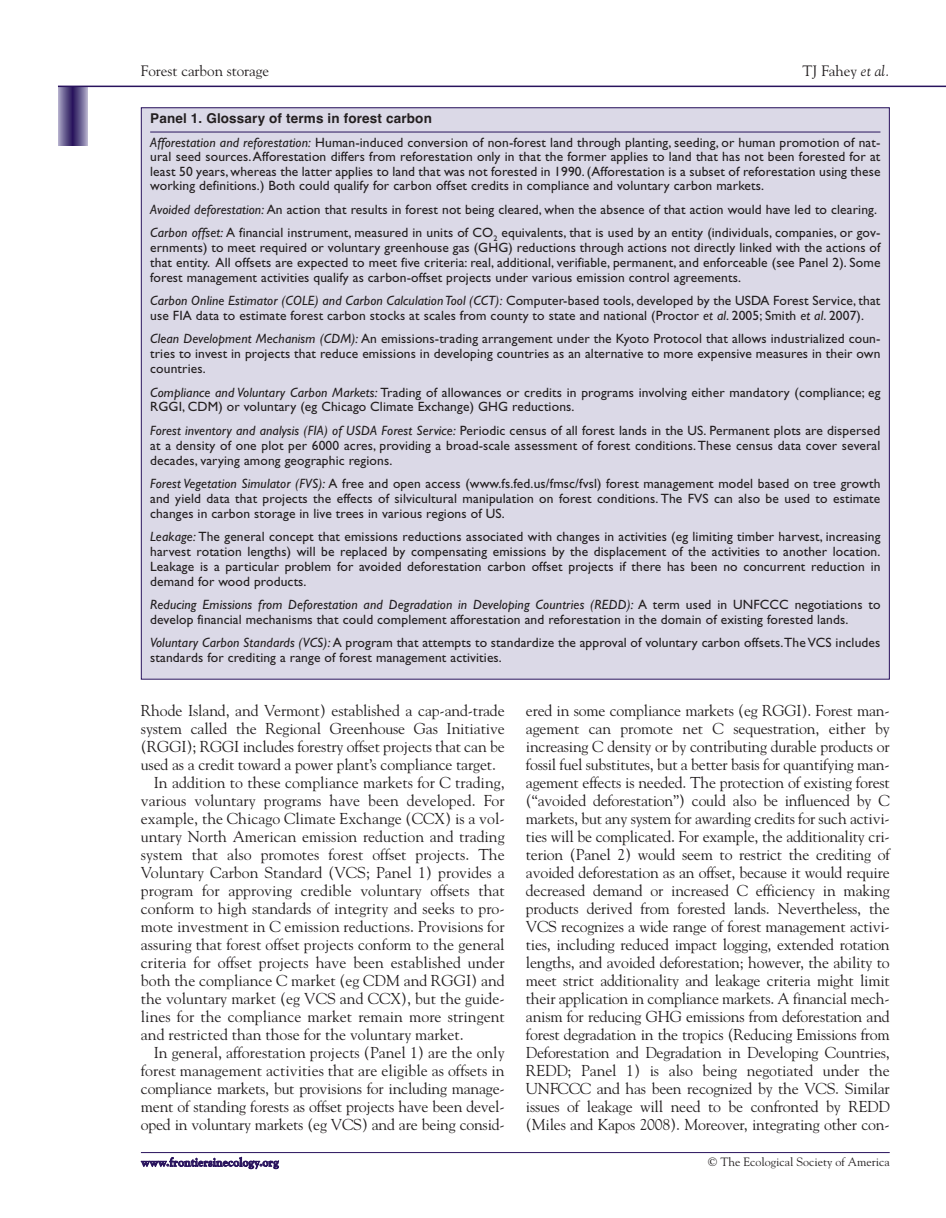
<style>
.page{position:relative;width:946px;height:1218px;background:#fff}
.page>*{position:absolute;margin:0;border:0;box-sizing:border-box;transform-origin:0 0}
.t1{font:15.75px/18px "Goudy";color:#231f20;text-align:justify}
.t2{font:15px "Goudy";color:#231f20}
.t3{font:13.5px/14.9px "Gill Sans";letter-spacing:.01em;color:#231f20;text-align:justify}
.t4{font:700 13.5px "Helvetica";letter-spacing:.01em;color:#231f20}
.t5{font:12px "Goudy";color:#231f20}
.t6{font:700 12px "Goudy";color:#29135d}
.s1{font-style:italic}
</style>
<div class="page">
<div style="left:58px;top:86px;width:30px;height:60px;background:#bfbbd3"></div>
<div style="left:58px;top:86px;width:29px;height:60px;background:#bab5cf"></div>
<div style="left:59px;top:86px;width:28px;height:60px;background:#b0abc9"></div>
<div style="left:59px;top:86px;width:27px;height:60px;background:#aba6c5"></div>
<div style="left:60px;top:86px;width:26px;height:60px;background:#a29cbe"></div>
<div style="left:60px;top:86px;width:25px;height:60px;background:#9c95ba"></div>
<div style="left:61px;top:86px;width:24px;height:60px;background:#958fb4"></div>
<div style="left:61px;top:86px;width:23px;height:60px;background:#9189b1"></div>
<div style="left:62px;top:86px;width:22px;height:60px;background:#8a82ab"></div>
<div style="left:62px;top:86px;width:21px;height:60px;background:#857da8"></div>
<div style="left:63px;top:86px;width:20px;height:60px;background:#7e75a2"></div>
<div style="left:63px;top:86px;width:19px;height:60px;background:#79719f"></div>
<div style="left:64px;top:86px;width:18px;height:60px;background:#736a99"></div>
<div style="left:64px;top:86px;width:17px;height:60px;background:#6f6697"></div>
<div style="left:65px;top:86px;width:16px;height:60px;background:#696091"></div>
<div style="left:65px;top:86px;width:15px;height:60px;background:#655b8e"></div>
<div style="left:66px;top:86px;width:14px;height:60px;background:#60568a"></div>
<div style="left:66px;top:86px;width:13px;height:60px;background:#5d5186"></div>
<div style="left:67px;top:86px;width:12px;height:60px;background:#564b81"></div>
<div style="left:68px;top:86px;width:10px;height:60px;background:#4f417a"></div>
<div style="left:69px;top:86px;width:8px;height:60px;background:#41316f"></div>
<div style="left:70px;top:86px;width:5px;height:60px;background:#3b2a6b"></div>
<hr style="left:71px;top:86px;width:4px;height:60px;background:#362567">
<hr style="left:72px;top:86px;width:1px;height:60px;background:#2c165f">
<hr style="left:73px;top:86px;width:1px;height:60px;background:#29135d">
<hr style="left:58px;top:86px;width:874px;height:1px;background:#29135d">
<svg style="left:932px;top:86px;width:13px;height:1px"></svg>
<hr style="left:141px;top:1152px;width:748px;height:1px;background:#29135d">
<div style="left:141px;top:108px;width:748px;height:571px;background:#dbd9e7"></div>
<hr style="left:150px;top:132px;width:730px;height:1px;background:#29135d">
<p class="t2" style="left:141px;top:65px;width:130px">Forest carbon storage</p>
<p class="t2" style="left:802px;top:65px;width:89px">TJ Fahey <span class="s1">et al.</span></p>
<p class="t4" style="left:150px;top:113px;width:283px">Panel 1. Glossary of terms in forest carbon</p>
<p class="t3" style="left:150px;top:136px;width:731px"><span class="s1">Afforestation and reforestation:</span> Human-induced conversion of non-forest land through planting, seeding, or human promotion of nat&shy;ural seed sources.Afforestation differs from reforestation only in that the former applies to land that has not been forested for at least 50 years, whereas the latter applies to land that was not forested in 1990. (Afforestation is a subset of reforestation using these working definitions.) Both could qualify for carbon offset credits in compliance and voluntary carbon markets.</p>
<p class="t3" style="left:150px;top:199px;width:731px;line-height:23.4px"><span class="s1">Avoided deforestation:</span> An action that results in forest not being cleared, when the absence of that action would have led to clearing.<br><span class="s1">Carbon offset:</span> A financial instrument, measured in units of CO<sub>2</sub> equivalents, that is used by an entity (individuals, companies, or gov-</p>
<p class="t3" style="left:150px;top:241px;width:731px">ernments) to meet required or voluntary greenhouse gas (GHG) reductions through actions not directly linked with the actions of that entity. All offsets are expected to meet five criteria: real, additional, verifiable, permanent, and enforceable (see Panel 2). Some forest management activities qualify as carbon-offset projects under various emission control agreements.</p>
<p class="t3" style="left:150px;top:295px;width:731px"><span class="s1">Carbon Online Estimator (COLE) and Carbon Calculation Tool (CCT):</span> Computer-based tools, developed by the USDA Forest Service, that use FIA data to estimate forest carbon stocks at scales from county to state and national (Proctor <span class="s1">et al</span>. 2005; Smith <span class="s1">et al</span>. 2007).</p>
<p class="t3" style="left:150px;top:333px;width:731px"><span class="s1">Clean Development Mechanism (CDM):</span> An emissions-trading arrangement under the Kyoto Protocol that allows industrialized coun&shy;tries to invest in projects that reduce emissions in developing countries as an alternative to more expensive measures in their own countries.</p>
<p class="t3" style="left:150px;top:386px;width:731px"><span class="s1">Compliance and Voluntary Carbon Markets:</span> Trading of allowances or credits in programs involving either mandatory (compliance; eg<br>RGGI, CDM) or voluntary (eg Chicago Climate Exchange) GHG reductions.</p>
<p class="t3" style="left:150px;top:424px;width:731px"><span class="s1">Forest inventory and analysis (FIA) of USDA Forest Service:</span> Periodic census of all forest lands in the US. Permanent plots are dispersed at a density of one plot per 6000 acres, providing a broad-scale assessment of forest conditions.These census data cover several decades, varying among geographic regions.</p>
<p class="t3" style="left:150px;top:477px;width:731px"><span class="s1">Forest Vegetation Simulator (FVS):</span> A free and open access (www.fs.fed.us/fmsc/fvsl) forest management model based on tree growth and yield data that projects the effects of silvicultural manipulation on forest conditions. The FVS can also be used to estimate changes in carbon storage in live trees in various regions of US.</p>
<p class="t3" style="left:150px;top:530px;width:731px"><span class="s1">Leakage:</span> The general concept that emissions reductions associated with changes in activities (eg limiting timber harvest, increasing harvest rotation lengths) will be replaced by compensating emissions by the displacement of the activities to another location.<br>Leakage is a particular problem for avoided deforestation carbon offset projects if there has been no concurrent reduction in demand for wood products.</p>
<p class="t3" style="left:150px;top:598px;width:731px"><span class="s1">Reducing Emissions from Deforestation and Degradation in Developing Countries (REDD):</span> A term used in UNFCCC negotiations to develop financial mechanisms that could complement afforestation and reforestation in the domain of existing forested lands.</p>
<p class="t3" style="left:150px;top:637px;width:731px"><span class="s1">Voluntary Carbon Standards (VCS):</span> A program that attempts to standardize the approval of voluntary carbon offsets.The VCS includes standards for crediting a range of forest management activities.</p>
<p class="t1" style="left:141px;top:702px;width:365px">Rhode Island, and Vermont) established a cap-and-trade</p>
<p class="t1" style="left:141px;top:720px;width:365px">system called the Regional Greenhouse Gas Initiative</p>
<p class="t1" style="left:141px;top:738px;width:365px">(RGGI); RGGI includes forestry offset projects that can be</p>
<p class="t1" style="left:141px;top:756px;width:356px">used as a credit toward a power plant’s compliance target.</p>
<p class="t1" style="left:154px;top:774px;width:352px">In addition to these compliance markets for C trading,</p>
<p class="t1" style="left:141px;top:792px;width:365px">various voluntary programs have been developed. For</p>
<p class="t1" style="left:141px;top:810px;width:365px">example, the Chicago Climate Exchange (CCX) is a vol-</p>
<p class="t1" style="left:141px;top:828px;width:365px">untary North American emission reduction and trading</p>
<p class="t1" style="left:141px;top:846px;width:365px">system that also promotes forest offset projects. The</p>
<p class="t1" style="left:141px;top:864px;width:365px">Voluntary Carbon Standard (VCS; Panel 1) provides a</p>
<p class="t1" style="left:141px;top:882px;width:365px">program for approving credible voluntary offsets that</p>
<p class="t1" style="left:141px;top:900px;width:365px">conform to high standards of integrity and seeks to pro-</p>
<p class="t1" style="left:141px;top:918px;width:365px">mote investment in C emission reductions. Provisions for</p>
<p class="t1" style="left:141px;top:936px;width:365px">assuring that forest offset projects conform to the general</p>
<p class="t1" style="left:141px;top:954px;width:365px">criteria for offset projects have been established under</p>
<p class="t1" style="left:141px;top:972px;width:365px">both the compliance C market (eg CDM and RGGI) and</p>
<p class="t1" style="left:141px;top:990px;width:365px">the voluntary market (eg VCS and CCX), but the guide-</p>
<p class="t1" style="left:141px;top:1008px;width:365px">lines for the compliance market remain more stringent</p>
<p class="t1" style="left:141px;top:1026px;width:324px">and restricted than those for the voluntary market.</p>
<p class="t1" style="left:154px;top:1044px;width:352px">In general, afforestation projects (Panel 1) are the only</p>
<p class="t1" style="left:141px;top:1062px;width:365px">forest management activities that are eligible as offsets in</p>
<p class="t1" style="left:141px;top:1080px;width:365px">compliance markets, but provisions for including manage-</p>
<p class="t1" style="left:141px;top:1098px;width:365px">ment of standing forests as offset projects have been devel-</p>
<p class="t1" style="left:141px;top:1116px;width:365px">oped in voluntary markets (eg VCS) and are being consid-</p>
<p class="t1" style="left:526px;top:702px;width:365px">ered in some compliance markets (eg RGGI). Forest man&shy;agement can promote net C sequestration, either by increasing C density or by contributing durable products or fossil fuel substitutes, but a better basis for quantifying man&shy;agement effects is needed. The protection of existing forest (“avoided deforestation”) could also be influenced by C markets, but any system for awarding credits for such activi&shy;ties will be complicated. For example, the additionality cri&shy;terion (Panel 2) would seem to restrict the crediting of avoided deforestation as an offset, because it would require decreased demand or increased C efficiency in making products derived from forested lands. Nevertheless, the VCS recognizes a wide range of forest management activi&shy;ties, including reduced impact logging, extended rotation lengths, and avoided deforestation; however, the ability to meet strict additionality and leakage criteria might limit their application in compliance markets. A financial mech&shy;anism for reducing GHG emissions from deforestation and forest degradation in the tropics (Reducing Emissions from Deforestation and Degradation in Developing Countries, REDD; Panel 1) is also being negotiated under the UNFCCC and has been recognized by the VCS. Similar issues of leakage will need to be confronted by REDD (Miles and Kapos 2008). Moreover, integrating other con-</p>
<p class="t6" style="left:141px;top:1157px;width:139px">www.frontiersinecology.org</p>
<p class="t5" style="left:708px;top:1157px;width:183px">© The Ecological Society of America</p>
</div>
